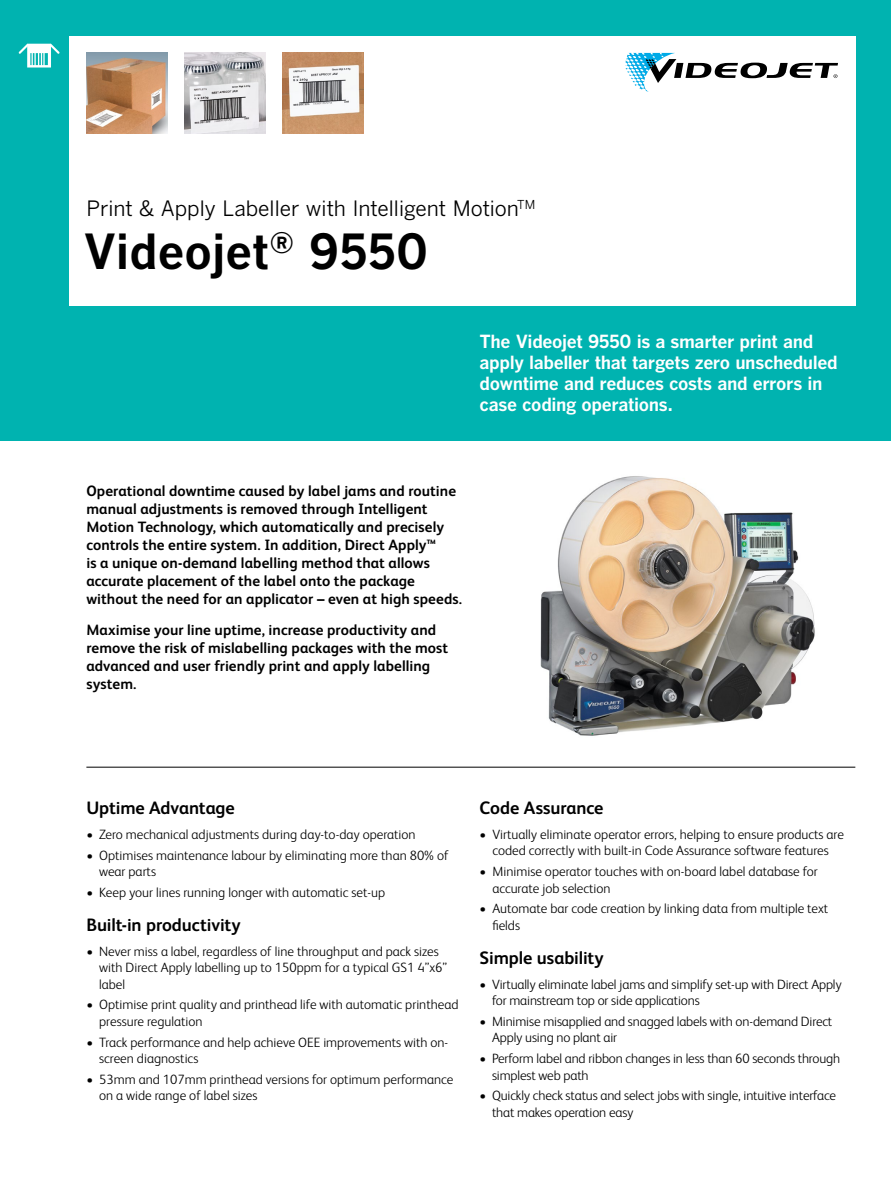
<style>
.page{position:relative;width:891px;height:1188px;background:#fff}
.page>*{position:absolute;margin:0;border:0;box-sizing:border-box;transform-origin:0 0}
.t1{font:700 48px "Benton Gothic";color:#000}
.t2{font:21px "Benton Gothic";letter-spacing:-.01em;color:#000}
.t3{font:700 18px/21px "Benton Gothic";letter-spacing:-.02em;color:#fff}
.t4{font:700 18px "FS Albert Pro";letter-spacing:-.005em;color:#000}
.t5{font:700 15px/18px "FS Albert Pro";letter-spacing:.005em;color:#000}
.t6{font:300 13.5px/16.5px "FS Albert Pro";color:#000}
</style>
<div class="page">
<div style="left:0;top:0;width:891px;height:441px;background:#00b3b0"></div>
<div style="left:69px;top:36px;width:786px;height:270px;background:#fff"></div>
<svg style="left:625px;top:53px;width:213px;height:39px"></svg>
<hr style="left:86px;top:767px;width:769px;height:1px;background:#000">
<img style="left:185px;top:53px;width:81px;height:81px">
<img style="left:540px;top:476px;width:275px;height:260px">
<img style="left:283px;top:53px;width:81px;height:81px">
<img style="left:86px;top:53px;width:81px;height:81px">
<svg style="left:19px;top:44px;width:41px;height:24px"></svg>
<h2 class="t2" style="left:86px;top:197px;width:450px">Print &amp; Apply labeller with Intelligent Motion<sup>TM</sup></h2>
<h1 class="t1" style="left:84px;top:224px;width:346px">Videojet<sup>®</sup> 9550</h1>
<h3 class="t3" style="left:480px;top:332px;width:360px">The Videojet 9550 is a smarter print and apply labeller that targets zero unscheduled downtime and reduces costs and errors in case coding operations.</h3>
<p class="t5" style="left:86px;top:481px;width:377px">Operational downtime caused by label jams and routine manual adjustments is removed through Intelligent Motion Technology, which automatically and precisely controls the entire system. In addition, Direct Apply™<br>is a unique on-demand labelling method that allows accurate placement of the label onto the package without the need for an applicator – even at high speeds.</p>
<p class="t5" style="left:86px;top:620px;width:363px">maximise your line uptime, increase productivity and remove the risk of mislabelling packages with the most advanced and user friendly print and apply labelling system.</p>
<h3 class="t4" style="left:86px;top:795px;width:150px">Uptime Advantage</h3>
<p class="t6" style="left:86px;top:825px;width:331px">• Zero mechanical adjustments during day-to-day operation</p>
<p class="t6" style="left:99px;top:846px;width:351px;text-indent:-13px">• optimises maintenance labour by eliminating more than 80% of wear parts</p>
<p class="t6" style="left:86px;top:883px;width:300px">• Keep your lines running longer with automatic set-up</p>
<h3 class="t4" style="left:86px;top:912px;width:156px">Built-in productivity</h3>
<p class="t6" style="left:99px;top:942px;width:349px;text-indent:-13px">• Never miss a label, regardless of line throughput and pack sizes with Direct Apply labelling up to 150ppm for a typical GS1 4”x6” label</p>
<p class="t6" style="left:99px;top:996px;width:361px;text-indent:-13px">• optimise print quality and printhead life with automatic printhead pressure regulation</p>
<p class="t6" style="left:99px;top:1033px;width:351px;text-indent:-13px">• Track performance and help achieve OEE improvements with on&shy;screen diagnostics</p>
<p class="t6" style="left:99px;top:1070px;width:356px;text-indent:-13px">• 53mm and 107mm printhead versions for optimum performance on a wide range of label sizes</p>
<h3 class="t4" style="left:480px;top:795px;width:125px">Code Assurance</h3>
<p class="t6" style="left:480px;top:825px;width:366px;text-align:center">• Virtually eliminate operator errors, helping to ensure products are coded correctly with built-in Code Assurance software features</p>
<p class="t6" style="left:492px;top:862px;width:327px;text-indent:-13px">• minimise operator touches with on-board label database for accurate job selection</p>
<p class="t6" style="left:492px;top:900px;width:337px;text-indent:-13px">• Automate bar code creation by linking data from multiple text fields</p>
<h3 class="t4" style="left:480px;top:945px;width:126px">Simple usability</h3>
<p class="t6" style="left:492px;top:975px;width:351px;text-indent:-12px">• Virtually eliminate label jams and simplify set-up with Direct Apply for mainstream top or side applications</p>
<p class="t6" style="left:492px;top:1012px;width:342px;text-indent:-12px">• minimise misapplied and snagged labels with on-demand Direct<br>Apply using no plant air</p>
<p class="t6" style="left:492px;top:1049px;width:350px;text-indent:-12px">• Perform label and ribbon changes in less than 60 seconds through simplest web path</p>
<p class="t6" style="left:492px;top:1087px;width:346px;text-indent:-12px">• Quickly check status and select jobs with single, intuitive interface that makes operation easy</p>
</div>
